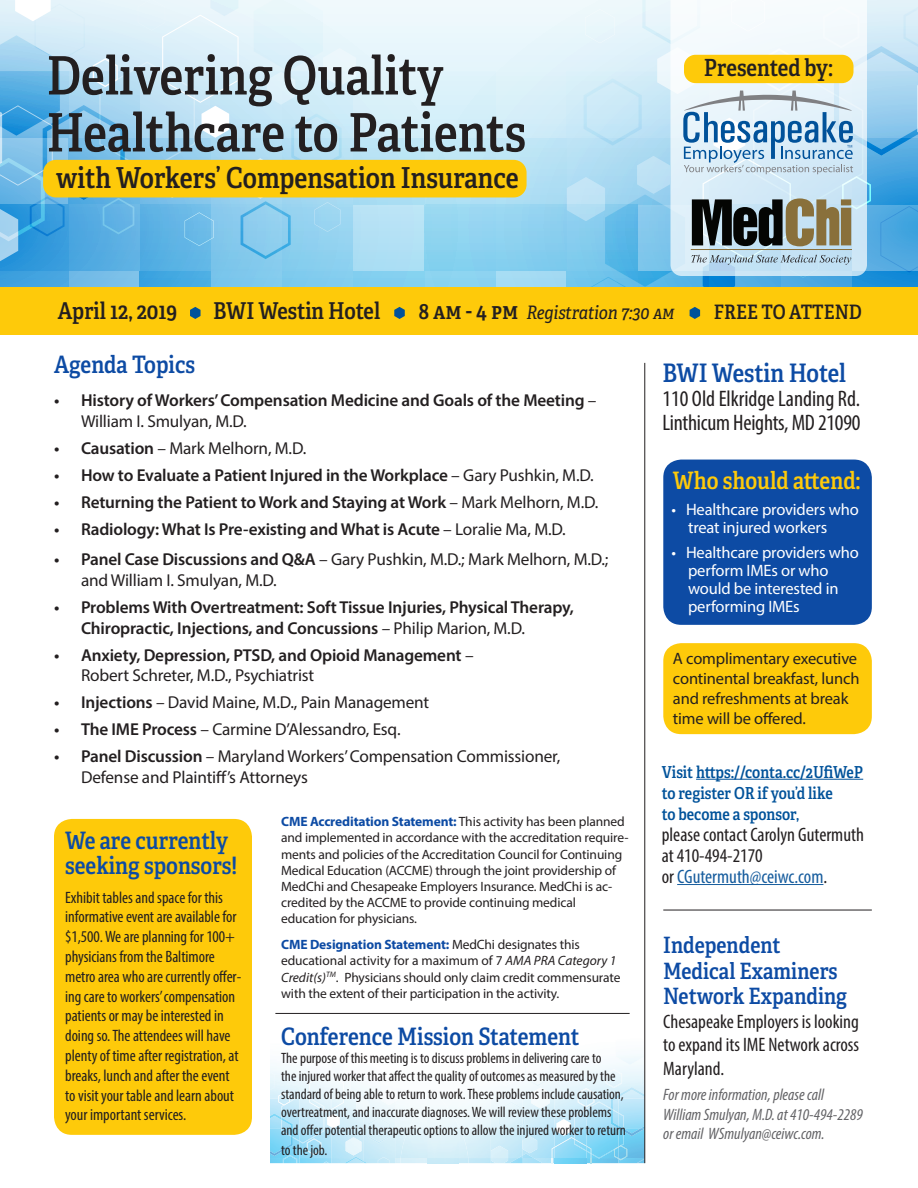
<style>
.page{position:relative;width:918px;height:1188px;background:#fff}
.page>*{position:absolute;margin:0;border:0;box-sizing:border-box;transform-origin:0 0}
.t1{font:52.95px/57px "Adelle Condensed Sb";color:#231f20}
.t2{font:28.8px "Adelle Condensed Sb";color:#231f20}
.t3{font:25.5px "Adelle Condensed Sb";color:#0d4ba4}
.t4{font:24px "Adelle Condensed Sb";color:#0d4ba4}
.t5{font:24px "Adelle Condensed Sb";color:#feca0a}
.t6{font:23.7px "Adelle Condensed Sb";color:#231f20}
.t7{font:23.25px "Adelle Condensed Sb";color:#231f20}
.t8{font:condensed 22.5px/24px "Myriad Pro";letter-spacing:-.01em;color:#231f20}
.t9{font:22.5px/25.5px "Adelle Condensed Sb";color:#0d4ba4}
.t10{font:19.8px "Adelle Condensed Sb";color:#231f20}
.t11{font:condensed 19.5px/23.4px "Myriad Pro";color:#231f20;text-align:justify}
.t12{font:condensed 19.5px "Myriad Pro";color:#175d9e}
.t13{font:italic 18.6px "Adelle Condensed";color:#231f20}
.t14{font:600 17.25px/20.7px "Myriad Pro";letter-spacing:-.01em;color:#231f20}
.t15{font:17.25px/20.7px "Myriad Pro";letter-spacing:-.01em;color:#231f20}
.t16{font:condensed 16.5px/19.8px "Myriad Pro";color:#231f20}
.t17{font:16.5px/18px "Myriad Pro";letter-spacing:-.01em;color:#fff}
.t18{font:16.5px/19.8px "Myriad Pro";letter-spacing:-.01em;color:#231f20}
.t19{font:italic condensed 16.5px/19.5px "Myriad Pro";color:#636366}
.t20{font:16.5px/21px "Adelle Condensed Sb";color:#01529a}
.t21{font:condensed 15px/18px "Myriad Pro";color:#231f20}
.t22{font:13.5px/16.2px "Myriad Pro";letter-spacing:-.01em;color:#231f20}
.s1{font-family:"Adelle Condensed Sb";font-style:normal;font-size:23.25px}
.s2{font-weight:400}
.s3{font-weight:600}
.s4{color:#231f20}
.s5{font-weight:700;color:#0d4ba4}
.s6{font-style:italic}
</style>
<div class="page">
<svg style="left:270px;top:1054px;width:374px;height:109px"></svg>
<img style="left:283px;top:1158px;width:14px;height:5px">
<div style="left:663px;top:460px;width:209px;height:165px;background:#0d4ba4;border-radius:18px"></div>
<hr style="left:644px;top:363px;width:1px;height:800px;background:#231f20">
<div style="left:663px;top:643px;width:209px;height:91px;background:#feca0a;border-radius:18px"></div>
<hr style="left:696px;top:779px;width:167px;height:1px;background:#01529a">
<hr style="left:677px;top:884px;width:146px;height:1px;background:#175d9e">
<svg style="left:364px;top:0;width:203px;height:287px;background:#d9f0f9"></svg>
<svg style="left:0;top:0;width:356px;height:266px;background:#cee8f6"></svg>
<div style="left:495px;top:138px;width:72px;height:66px;background:linear-gradient(to right,#bee6f6,#b0def3)"></div>
<div style="left:495px;top:204px;width:72px;height:67px;background:linear-gradient(to right,#91d4f0,#86ccee)"></div>
<div style="left:424px;top:71px;width:71px;height:67px;background:#d7f0fa"></div>
<svg style="left:424px;top:138px;width:71px;height:66px;background:#bee5f0"></svg>
<div style="left:424px;top:204px;width:71px;height:67px;background:linear-gradient(to bottom,#9ed9f2,#81cfee)"></div>
<div style="left:424px;top:271px;width:71px;height:63px;background:#8bd4f1"></div>
<svg style="left:353px;top:138px;width:71px;height:66px;background:#b9e2ef"></svg>
<div style="left:353px;top:271px;width:71px;height:63px;background:#82cef0"></div>
<div style="left:282px;top:71px;width:71px;height:67px;background:linear-gradient(to bottom,#dff2fa,#bee5f6)"></div>
<svg style="left:282px;top:138px;width:71px;height:66px;background:#b2ddee"></svg>
<svg style="left:282px;top:204px;width:71px;height:67px;background:#90d0ef"></svg>
<div style="left:282px;top:271px;width:71px;height:63px;background:#7fcbee"></div>
<svg style="left:211px;top:71px;width:71px;height:67px;background:#ceeaf7"></svg>
<svg style="left:211px;top:138px;width:71px;height:66px;background:#aad8ec"></svg>
<svg style="left:211px;top:204px;width:71px;height:67px;background:#83c8ec"></svg>
<div style="left:211px;top:271px;width:71px;height:63px;background:#7dc7ed"></div>
<svg style="left:139px;top:138px;width:72px;height:66px;background:#92cae7"></svg>
<div style="left:139px;top:204px;width:72px;height:67px;background:linear-gradient(to right,#52ace2,#6ebde8)"></div>
<div style="left:139px;top:271px;width:72px;height:63px;background:linear-gradient(to right,#37a1df,#4eb0e5)"></div>
<svg style="left:68px;top:71px;width:71px;height:67px;background:#a2d3ef"></svg>
<svg style="left:68px;top:138px;width:71px;height:66px;background:#72bae1"></svg>
<div style="left:68px;top:204px;width:71px;height:67px;background:linear-gradient(to right,#48a5df,#68b6e5)"></div>
<svg style="left:0;top:71px;width:68px;height:67px;background:#59aee2"></svg>
<svg style="left:0;top:204px;width:68px;height:67px;background:#42a2de"></svg>
<div style="left:0;top:271px;width:68px;height:63px;background:#43a4e0"></div>
<div style="left:0;top:287px;width:918px;height:47px;background:#feca0a"></div>
<div style="left:43px;top:160px;width:484px;height:37px;background:#feca0a;border-radius:13px"></div>
<svg style="left:190px;top:307px;width:11px;height:12px"></svg>
<svg style="left:394px;top:307px;width:11px;height:12px"></svg>
<svg style="left:567px;top:0;width:351px;height:319px"></svg>
<hr style="left:691px;top:249px;width:161px;height:1px;background:#89703b">
<div style="left:54px;top:819px;width:198px;height:316px;background:#feca0a;border-radius:18px"></div>
<hr style="left:663px;top:910px;width:209px;height:1px;background:#231f20">
<hr style="left:275px;top:1013px;width:355px;height:1px;background:#231f20">
<p class="t1" style="left:46px;top:45px;width:481px">Delivering Quality<br>Healthcare to Patients</p>
<p class="t2" style="left:56px;top:157px;width:464px">with Workers’ Compensation Insurance</p>
<p class="t6" style="left:704px;top:50px;width:131px">Presented by:</p>
<p class="t7" style="left:58px;top:294px;width:121px">April 12, 2019</p>
<p class="t7" style="left:213px;top:294px;width:168px">BWI Westin Hotel</p>
<p class="t13" style="left:419px;top:300px;width:257px"><span class="s1">8 am - 4 pm</span> Registration 7:30 am</p>
<p class="t10" style="left:714px;top:298px;width:150px">FREE TO ATTEND</p>
<p class="t4" style="left:54px;top:347px;width:143px">Agenda Topics</p>
<p class="t3" style="left:662px;top:355px;width:185px">BWI Westin Hotel</p>
<p class="t8" style="left:662px;top:386px;width:200px">110 Old Elkridge Landing Rd.<br>Linthicum Heights, MD 21090</p>
<p class="t14" style="left:81px;top:390px;width:517px;text-indent:-27px">• History of Workers’ Compensation Medicine and Goals of the Meeting <span class="s2">–<br>William I. Smulyan, M.D.</span></p>
<p class="t15" style="left:54px;top:438px;width:254px"><span class="s3">• Causation</span> – Mark Melhorn, M.D.</p>
<p class="t14" style="left:54px;top:465px;width:541px">• How to Evaluate a Patient Injured in the Workplace <span class="s2">– Gary Pushkin, M.D.</span></p>
<p class="t14" style="left:54px;top:492px;width:546px">• Returning the Patient to Work and Staying at Work <span class="s2">– Mark Melhorn, M.D.</span></p>
<p class="t14" style="left:54px;top:519px;width:513px">• Radiology: What Is Pre-existing and What is Acute <span class="s2">– Loralie Ma, M.D.</span></p>
<p class="t15" style="left:81px;top:549px;width:529px;text-indent:-27px"><span class="s3">• Panel Case Discussions and Q&amp;A</span> – Gary Pushkin, M.D.; Mark Melhorn, M.D.; and William I. Smulyan, M.D.</p>
<p class="t14" style="left:81px;top:596px;width:495px;text-indent:-27px">• Problems With Overtreatment: Soft Tissue Injuries, Physical Therapy,<br>Chiropractic, Injections, and Concussions <span class="s2">– Philip Marion, M.D.</span></p>
<p class="t14" style="left:81px;top:644px;width:394px;text-indent:-27px">• Anxiety, Depression, PTSD, and Opioid Management <span class="s2">–<br>Robert Schreter, M.D., Psychiatrist</span></p>
<p class="t15" style="left:54px;top:692px;width:377px"><span class="s3">• Injections</span> – David Maine, M.D., Pain Management</p>
<p class="t15" style="left:54px;top:719px;width:348px"><span class="s3">• The IME Process</span> – Carmine D’Alessandro, Esq.</p>
<p class="t15" style="left:81px;top:746px;width:481px;text-indent:-27px"><span class="s3">• Panel Discussion</span> – Maryland Workers’ Compensation Commissioner,<br>Defense and Plaintiff’s Attorneys</p>
<p class="t5" style="left:673px;top:464px;width:189px">Who should attend:</p>
<p class="t17" style="left:672px;top:500px;width:189px">• Healthcare providers who</p>
<p class="t17" style="left:688px;top:518px;width:141px">treat injured workers</p>
<p class="t17" style="left:672px;top:543px;width:189px">• Healthcare providers who</p>
<p class="t17" style="left:688px;top:561px;width:152px">perform IMEs or who would be interested in performing IMEs</p>
<p class="t18" style="left:673px;top:649px;width:188px">A complimentary executive continental breakfast, lunch and refreshments at break time will be offered.</p>
<p class="t20" style="left:662px;top:761px;width:203px">Visit https://conta.cc/2UfiWeP to register OR if you’d like</p>
<p class="t20" style="left:662px;top:803px;width:139px">to become a sponsor,</p>
<p class="t11" style="left:662px;top:823px;width:204px;line-height:21px">please contact Carolyn Gutermuth at 410-494-2170</p>
<p class="t12" style="left:662px;top:864px;width:167px"><span class="s4">or</span> CGutermuth@ceiwc.com<span class="s4">.</span></p>
<p class="t22" style="left:281px;top:813px;width:349px"><span class="s5">CME Accreditation Statement:</span> This activity has been planned and implemented in accordance with the accreditation require&shy;ments and policies of the Accreditation Council for Continuing Medical Education (ACCME) through the joint providership of MedChi and Chesapeake Employers Insurance. MedChi is ac&shy;credited by the ACCME to provide continuing medical education for physicians.</p>
<p class="t22" style="left:281px;top:936px;width:341px"><span class="s5">CME Designation Statement:</span> MedChi designates this educational activity for a maximum of 7 <span class="s6">AMA PRA Category 1<br>Credit(s)</span><sup>TM</sup>. Physicians should only claim credit commensurate with the extent of their participation in the activity.</p>
<p class="t4" style="left:65px;top:823px;width:164px">We are currently</p>
<p class="t4" style="left:65px;top:848px;width:173px">seeking sponsors!</p>
<p class="t16" style="left:65px;top:887px;width:178px">Exhibit tables and space for this informative event are available for $1,500. We are planning for 100+ physicians from the Baltimore metro area who are currently offer&shy;ing care to workers’ compensation patients or may be interested in doing so. The attendees will have plenty of time after registration, at breaks, lunch and after the event to visit your table and learn about your important services.</p>
<p class="t9" style="left:663px;top:932px;width:119px">Independent</p>
<p class="t9" style="left:663px;top:957px;width:185px">Medical Examiners<br>Network Expanding</p>
<p class="t11" style="left:663px;top:1009px;width:197px">Chesapeake Employers is looking to expand its IME Network across Maryland.</p>
<p class="t19" style="left:663px;top:1085px;width:162px">For more information, please call</p>
<p class="t19" style="left:663px;top:1104px;width:201px">William Smulyan, M.D. at 410-494-2289 or email WSmulyan@ceiwc.com.</p>
<p class="t4" style="left:281px;top:1020px;width:300px">Conference Mission Statement</p>
<p class="t21" style="left:281px;top:1049px;width:346px">The purpose of this meeting is to discuss problems in delivering care to<br>the injured worker that affect the quality of outcomes as measured by the standard of being able to return to work. These problems include causation, overtreatment, and inaccurate diagnoses. We will review these problems and offer potential therapeutic options to allow the injured worker to return</p>
<p class="t21" style="left:281px;top:1141px;width:48px">to the job.</p>
</div>
